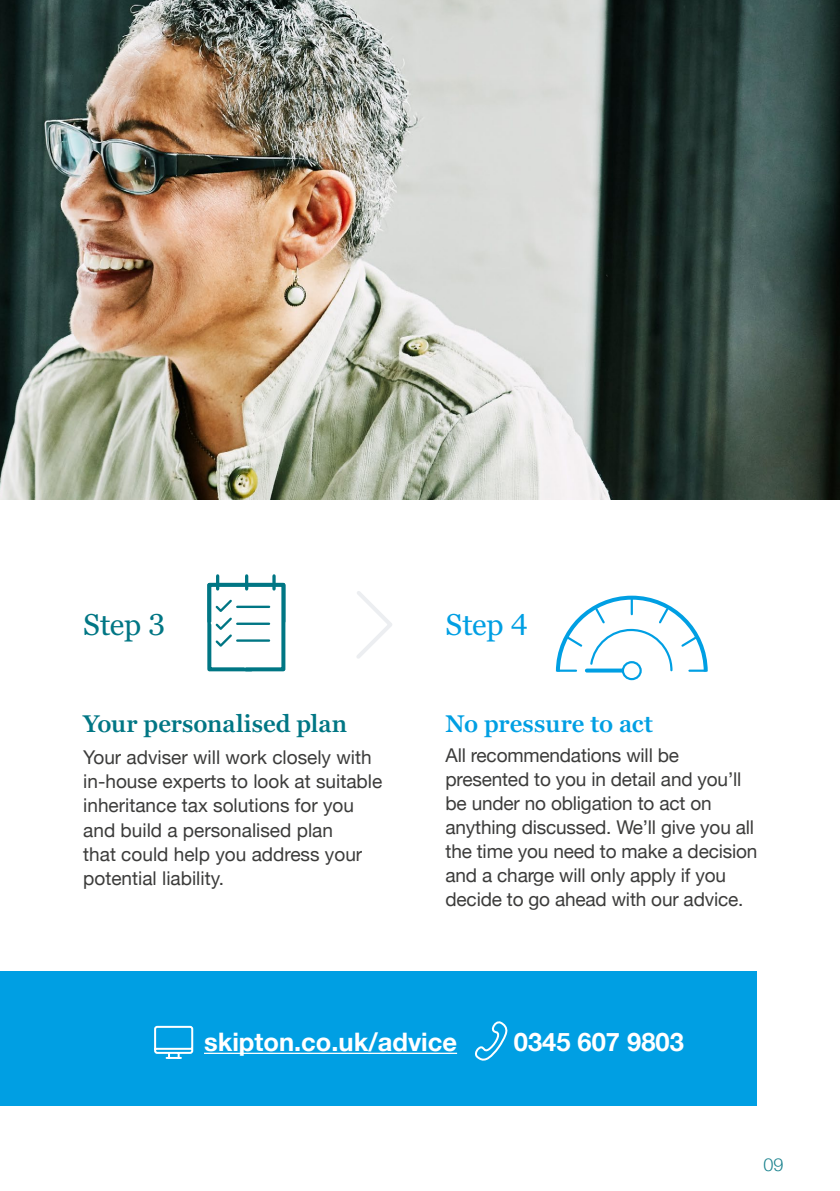
<style>
.page{position:relative;width:840px;height:1191px;background:#fff}
.page>*{position:absolute;margin:0;border:0;box-sizing:border-box;transform-origin:0 0}
.t1{font:30px "Georgia Pro";color:#007684}
.t2{font:30px "Georgia Pro";color:#009fe3}
.t3{font:700 25.4px "Helvetica Neue";color:#fff}
.t4{font:600 24px "Georgia Pro";color:#007684}
.t5{font:600 24px "Georgia Pro";color:#009fe3}
.t6{font:19px/24px "Helvetica Neue";letter-spacing:-.01em;color:#3c3c3b}
.t7{font:300 18px "Helvetica Neue";color:#1a828e}
</style>
<div class="page">
<img style="left:0;top:0;width:839px;height:499px">
<svg style="left:356px;top:591px;width:36px;height:68px"></svg>
<svg style="left:207px;top:576px;width:79px;height:96px"></svg>
<div style="left:0;top:971px;width:755px;height:135px;background:#009fe3"></div>
<div style="left:621px;top:661px;width:20px;height:19px;border:2px solid #009fe3;border-radius:50%"></div>
<svg style="left:555px;top:595px;width:153px;height:80px"></svg>
<svg style="left:475px;top:1021px;width:32px;height:40px"></svg>
<svg style="left:154px;top:1025px;width:40px;height:34px"></svg>
<hr style="left:204px;top:1052px;width:253px;height:2px;background:#fff">
<h1 class="t1" style="left:83px;top:607px;width:84px">Step 3</h1>
<h1 class="t2" style="left:445px;top:607px;width:84px">Step 4</h1>
<p class="t4" style="left:83px;top:710px;width:265px">Your personalised plan</p>
<p class="t6" style="left:83px;top:747px;width:300px">Your adviser will work closely with in-house experts to look at suitable inheritance tax solutions for you and build a personalised plan<br>that could help you address your potential liability.</p>
<p class="t5" style="left:445px;top:710px;width:209px">No pressure to act</p>
<p class="t6" style="left:445px;top:744px;width:313px">All recommendations will be presented to you in detail and you’ll be under no obligation to act on anything discussed. We’ll give you all the time you need to make a decision and a charge will only apply if you decide to go ahead with our advice.</p>
<h2 class="t3" style="left:204px;top:1021px;width:254px">skipton.co.uk/advice</h2>
<h2 class="t3" style="left:513px;top:1021px;width:171px">0345 607 9803</h2>
<p class="t7" style="left:763px;top:1150px;width:22px">09</p>
</div>
